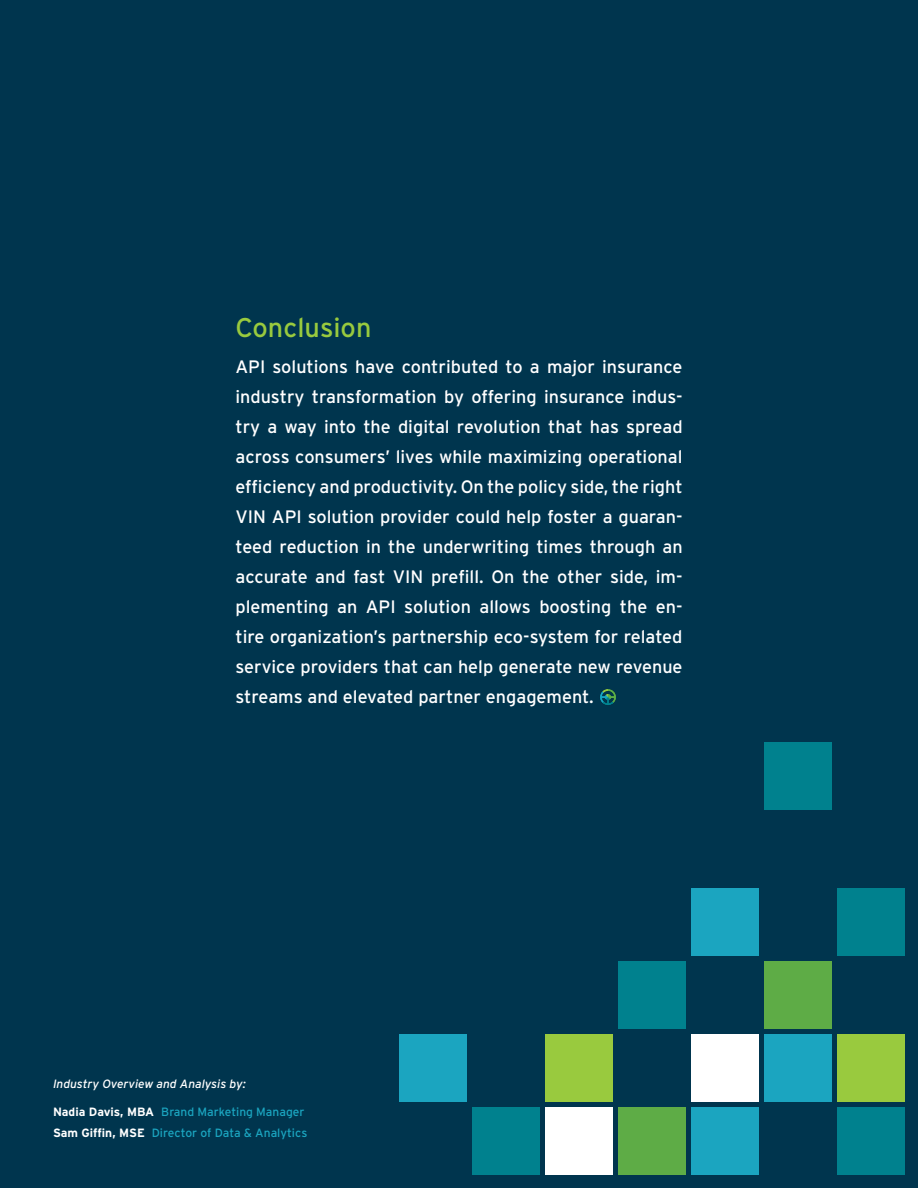
<style>
.page{position:relative;width:918px;height:1188px;background:#00354e}
.page>*{position:absolute;margin:0;border:0;box-sizing:border-box;transform-origin:0 0}
.t1{font:27px "Interstate";color:#99ca3e}
.t2{font:18px/30px "Interstate";color:#fff;text-align:justify}
.Pie_Chart_Text{font:12px "Interstate";color:#1ba5c0}
.Pie_Chart_Text-2{font:italic 12px "Interstate";color:#fff}
.s1{font-weight:700;color:#fff}
</style>
<div class="page">
<div style="left:691px;top:1107px;width:68px;height:67px;background:#1ba5c0"></div>
<div style="left:618px;top:1107px;width:68px;height:67px;background:#5eac46"></div>
<div style="left:473px;top:1107px;width:67px;height:67px;background:#00818e"></div>
<div style="left:545px;top:1107px;width:68px;height:67px;background:#fff"></div>
<div style="left:837px;top:1107px;width:67px;height:67px;background:#00818e"></div>
<div style="left:691px;top:1034px;width:68px;height:68px;background:#fff"></div>
<div style="left:764px;top:1034px;width:68px;height:68px;background:#1ba5c0"></div>
<div style="left:545px;top:1034px;width:68px;height:68px;background:#99ca3e"></div>
<div style="left:837px;top:1034px;width:67px;height:68px;background:#99ca3e"></div>
<div style="left:400px;top:1034px;width:67px;height:68px;background:#1ba5c0"></div>
<div style="left:618px;top:961px;width:68px;height:68px;background:#00818e"></div>
<div style="left:764px;top:961px;width:68px;height:68px;background:#5eac46"></div>
<div style="left:691px;top:888px;width:68px;height:68px;background:#1ba5c0"></div>
<div style="left:837px;top:888px;width:67px;height:68px;background:#00818e"></div>
<div style="left:764px;top:743px;width:68px;height:67px;background:#00818e"></div>
<img style="left:600px;top:689px;width:16px;height:16px">
<p class="t1" style="left:235px;top:312px;width:137px">Conclusion</p>
<p class="t2" style="left:235px;top:352px;width:449px">API solutions have contributed to a major insurance industry transformation by offering insurance indus&shy;try a way into the digital revolution that has spread across consumers’ lives while maximizing operational efficiency and productivity. On the policy side, the right VIN API solution provider could help foster a guaran&shy;teed reduction in the underwriting times through an accurate and fast VIN prefill. On the other side, im&shy;plementing an API solution allows boosting the en&shy;tire organization’s partnership eco-system for related service providers that can help generate new revenue streams and elevated partner engagement.</p>
<p class="Pie_Chart_Text-2" style="left:53px;top:1077px;width:194px">Industry Overview and Analysis by:</p>
<p class="Pie_Chart_Text" style="left:53px;top:1105px;width:253px"><span class="s1">Nadia Davis, MBA</span> Brand Marketing Manager</p>
<p class="Pie_Chart_Text" style="left:53px;top:1126px;width:256px"><span class="s1">Sam Giffin, MSE</span> Director of Data &amp; Analytics</p>
</div>
